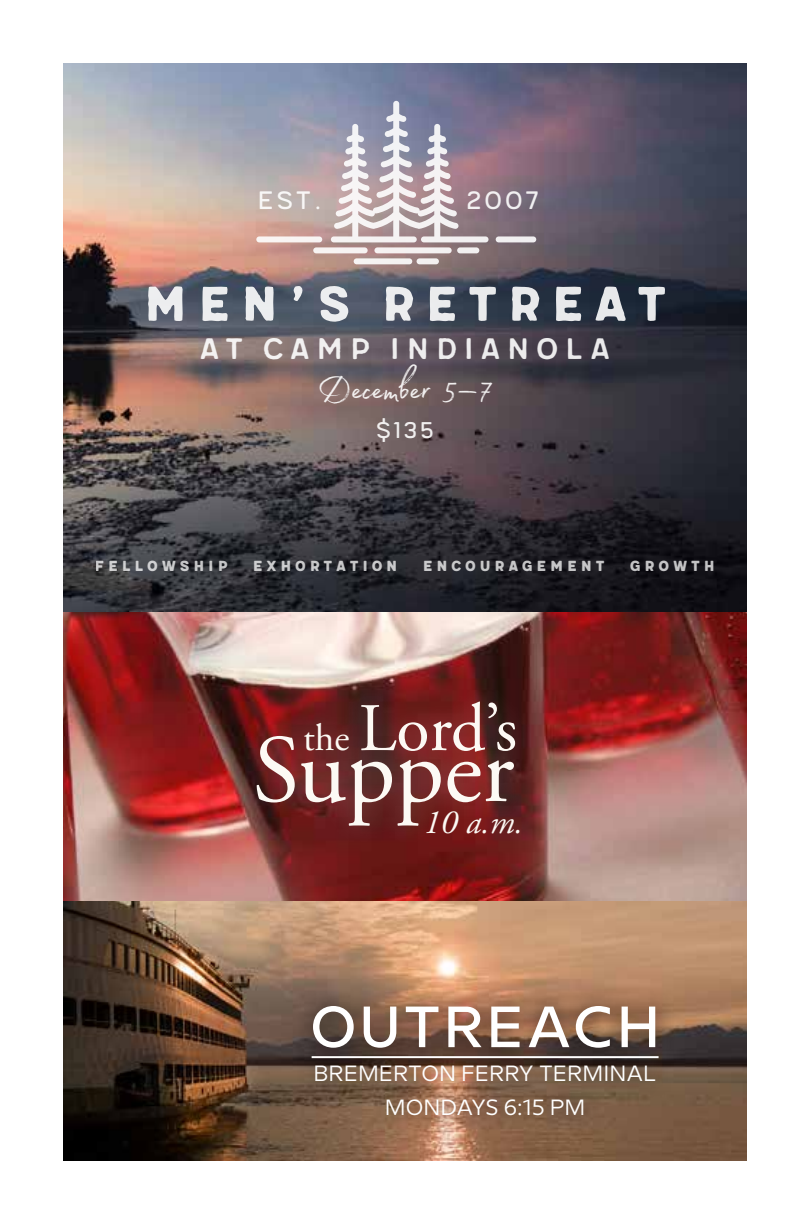
<style>
.page{position:relative;width:792px;height:1224px;background:#fff}
.page>*{position:absolute;margin:0;border:0;box-sizing:border-box;transform-origin:0 0}
.t1{font:96.2px "Adobe Garamond Pro";color:#fcf9f4}
.t2{font:67.8px "Adobe Garamond Pro";color:#fcf9f4}
.t3{font:60.2px "Meltow San 300 Handmade";letter-spacing:.13em;color:#fff}
.t4{font:500 58px "Milliard";letter-spacing:.05em;color:#fff}
.t5{font:45.6px "Madelyn";letter-spacing:-.01em;color:#fff}
.t6{font:36.4px "Meltow San 200 Handmade";letter-spacing:.15em;color:#fff}
.t7{font:italic 34px "Adobe Garamond Pro";color:#fcf9f4}
.t8{font:31px "Meltow San 100";letter-spacing:.075em;color:#fff}
.t9{font:28px "Meltow San 100";color:#fff}
.t10{font:22px/34px "Milliard";color:#fff;text-align:center}
.t11{font:18px "Meltow San 300";letter-spacing:.175em;color:#fff}
.s1{font-size:38px}
</style>
<div class="page">
<img style="left:63px;top:63px;width:684px;height:1098px">
<svg style="left:256px;top:101px;width:280px;height:163px"></svg>
<div style="left:234px;top:679px;width:304px;height:171px;background:#fff;opacity:.27"></div>
<div style="left:294px;top:987px;width:382px;height:147px;background:#000;opacity:.75"></div>
<hr style="left:312px;top:1056px;width:347px;height:2px;background:#fff">
<h3 class="t8" style="left:256px;top:183px;width:68px">EST.</h3>
<h3 class="t8" style="left:465px;top:183px;width:76px">2007</h3>
<h3 class="t3" style="left:142px;top:266px;width:527px">MEN’S RETREAT</h3>
<h3 class="t6" style="left:199px;top:327px;width:413px">AT CAMP INDIANOLA</h3>
<h3 class="t5" style="left:318px;top:355px;width:176px">December 5–7</h3>
<h3 class="t9" style="left:376px;top:415px;width:60px">$135</h3>
<p class="t11" style="left:95px;top:555px;width:134px">fellowship</p>
<p class="t11" style="left:252px;top:555px;width:147px">exhortation</p>
<p class="t11" style="left:423px;top:555px;width:184px">encouragement</p>
<p class="t11" style="left:630px;top:555px;width:87px">growth</p>
<h2 class="t2" style="left:303px;top:688px;width:216px"><span class="s1">the</span> Lord’s</h2>
<h1 class="t1" style="left:253px;top:713px;width:263px">Supper</h1>
<h3 class="t7" style="left:424px;top:802px;width:101px">10 a.m.</h3>
<h3 class="t4" style="left:310px;top:985px;width:351px">OUTREACH</h3>
<p class="t10" style="left:314px;top:1055px;width:344px">BREMERTON FERRY TERMINAL<br>MONDAYS 6:15 PM</p>
</div>
